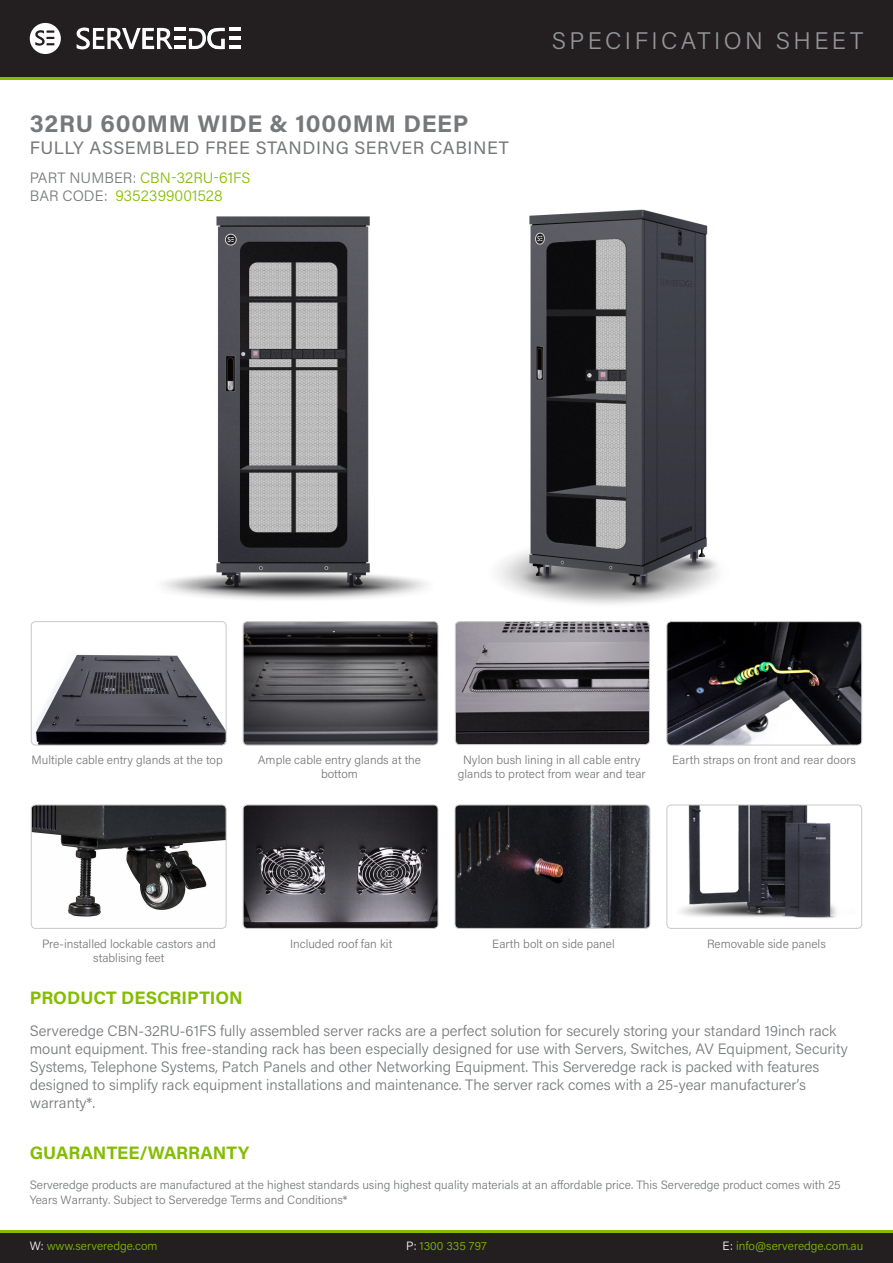
<style>
.page{position:relative;width:893px;height:1263px;background:#fff}
.page>*{position:absolute;margin:0;border:0;box-sizing:border-box;transform-origin:0 0}
.t1{font:700 24px "Acumin Pro";letter-spacing:.03em;color:#76787b}
.t2{font:300 24px "Acumin Pro";letter-spacing:.14em;color:#939598}
.t3{font:18px "Acumin Pro";letter-spacing:.03em;color:#76787b}
.Acumin_Pro{font:700 18px "Acumin Pro";color:#84bd00}
.Acumin_Pro-2{font:300 15px/18px "Acumin Pro";color:#76787b}
.t4{font:300 15px "Acumin Pro";color:#84bd00}
.Acumin_Pro-3{font:300 12px/14.4px "Acumin Pro";color:#76787b;text-align:center}
.t5{font:300 12px "Acumin Pro";color:#84bd00}
.s1{color:#76787b}
.s2{color:#fff}
</style>
<div class="page">
<img style="left:497px;top:209px;width:221px;height:395px">
<div style="left:0;top:0;width:893px;height:77px;background:#231f20"></div>
<hr style="left:0;top:77px;width:893px;height:3px;background:#84bd00">
<svg style="left:77px;top:27px;width:163px;height:22px"></svg>
<svg style="left:30px;top:23px;width:31px;height:31px"></svg>
<div style="left:0;top:1233px;width:893px;height:30px;background:#231f20"></div>
<hr style="left:0;top:1230px;width:893px;height:3px;background:#84bd00">
<img style="left:162px;top:216px;width:266px;height:409px">
<img style="left:243px;top:622px;width:195px;height:123px">
<div style="left:243px;top:621px;width:195px;height:124px;border:1px solid #c9c9c9;border-radius:4px"></div>
<img style="left:31px;top:622px;width:195px;height:123px">
<div style="left:31px;top:621px;width:195px;height:124px;border:1px solid #c9c9c9;border-radius:4px"></div>
<img style="left:668px;top:623px;width:194px;height:122px">
<div style="left:666px;top:621px;width:196px;height:124px;border:1px solid #c9c9c9;border-radius:4px"></div>
<img style="left:668px;top:806px;width:169px;height:121px">
<div style="left:666px;top:804px;width:196px;height:125px;border:1px solid #c9c9c9;border-radius:4px"></div>
<img style="left:33px;top:806px;width:193px;height:122px">
<div style="left:31px;top:804px;width:195px;height:125px;border:1px solid #c9c9c9;border-radius:4px"></div>
<img style="left:455px;top:806px;width:193px;height:122px">
<div style="left:455px;top:804px;width:195px;height:125px;border:1px solid #c9c9c9;border-radius:4px"></div>
<img style="left:245px;top:806px;width:193px;height:122px">
<div style="left:243px;top:804px;width:195px;height:125px;border:1px solid #c9c9c9;border-radius:4px"></div>
<img style="left:457px;top:623px;width:191px;height:120px">
<div style="left:455px;top:621px;width:195px;height:124px;border:1px solid #c9c9c9;border-radius:4px"></div>
<p class="t1" style="left:30px;top:107px;width:440px">32RU 600MM WIDE &amp; 1000MM DEEP</p>
<p class="t3" style="left:30px;top:135px;width:481px">FULLY ASSEMBLED FREE STANDING SERVER CABINET</p>
<p class="t4" style="left:30px;top:168px;width:222px"><span class="s1">PART NUMBER:</span> CBN-32RU-61FS</p>
<p class="t4" style="left:30px;top:186px;width:194px"><span class="s1">BAR CODE:</span> 9352399001528</p>
<h1 class="t2" style="left:552px;top:24px;width:313px">SPECIFICATION SHEET</h1>
<p class="Acumin_Pro-3" style="left:32px;top:752px;width:193px">Multiple cable entry glands at the top</p>
<p class="Acumin_Pro-3" style="left:672px;top:752px;width:185px">Earth straps on front and rear doors</p>
<p class="Acumin_Pro-3" style="left:258px;top:752px;width:165px">Ample cable entry glands at the bottom</p>
<p class="Acumin_Pro-3" style="left:458px;top:752px;width:189px">Nylon bush lining in all cable entry glands to protect from wear and tear</p>
<p class="Acumin_Pro-3" style="left:42px;top:936px;width:175px">Pre-installed lockable castors and stablising feet</p>
<p class="Acumin_Pro-3" style="left:290px;top:936px;width:104px">Included roof fan kit</p>
<p class="Acumin_Pro-3" style="left:492px;top:936px;width:124px">Earth bolt on side panel</p>
<p class="Acumin_Pro-3" style="left:707px;top:936px;width:120px">Removable side panels</p>
<p class="Acumin_Pro" style="left:30px;top:985px;width:215px">PRODUCT DESCRIPTION</p>
<p class="Acumin_Pro-2" style="left:30px;top:1021px;width:820px">Serveredge CBN-32RU-61FS fully assembled server racks are a perfect solution for securely storing your standard 19inch rack mount equipment. This free-standing rack has been especially designed for use with Servers, Switches, AV Equipment, Security Systems, Telephone Systems, Patch Panels and other Networking Equipment. This Serveredge rack is packed with features designed to simplify rack equipment installations and maintenance. The server rack comes with a 25-year manufacturer’s warranty*.</p>
<p class="Acumin_Pro" style="left:30px;top:1140px;width:221px">GUARANTEE/WARRANTY</p>
<p class="Acumin_Pro-3" style="left:30px;top:1177px;width:812px;text-align:left">Serveredge products are manufactured at the highest standards using highest quality materials at an affordable price. This Serveredge product comes with 25<br>Years Warranty. Subject to Serveredge Terms and Conditions*</p>
<p class="t5" style="left:30px;top:1238px;width:129px"><span class="s2">W:</span> www.serveredge.com</p>
<p class="t5" style="left:406px;top:1238px;width:82px"><span class="s2">P:</span> 1300 335 797</p>
<p class="t5" style="left:723px;top:1238px;width:142px"><span class="s2">E:</span> info@serveredge.com.au</p>
</div>
